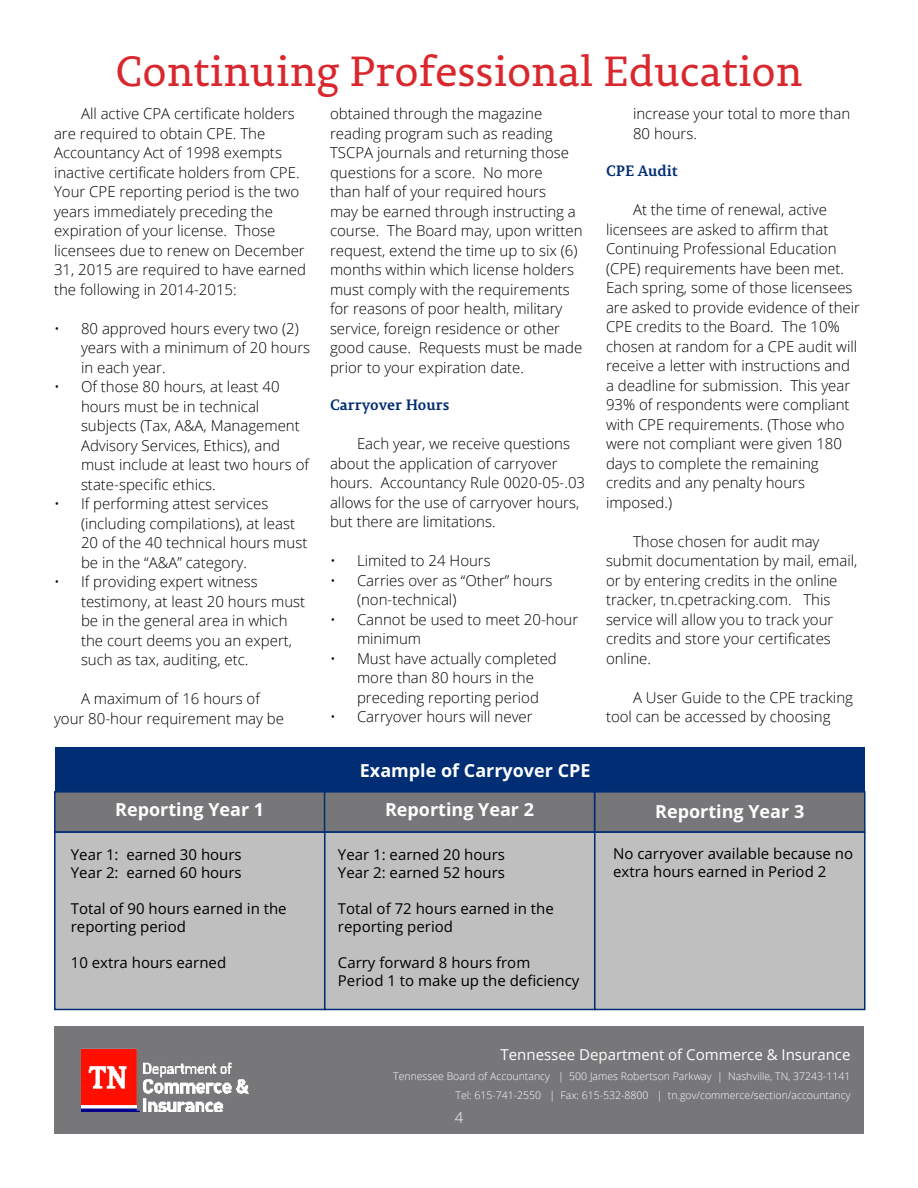
<style>
.page{position:relative;width:918px;height:1188px;background:#fff}
.page>*{position:absolute;margin:0;border:0;box-sizing:border-box;transform-origin:0 0}
.t1{font:42px "Permian Slab Serif Typeface";color:#d9272e}
.t2{font:700 18px "Open Sans";color:#fff}
.t3{font:300 15px/19.5px "Open Sans";color:#000}
.t4{font:15px/18px "Open Sans";color:#000}
.t5{font:15px "Open Sans";color:#fff}
.t6{font:700 15px "Permian Slab Serif Typeface";color:#002d73}
.t7{font:300 15px "Open Sans";color:#fff}
.t8{font:300 10.5px/19.5px "Open Sans";color:#fff;text-align:right}
</style>
<div class="page">
<div style="left:54px;top:1026px;width:810px;height:108px;background:#77777a"></div>
<img style="left:81px;top:1049px;width:167px;height:62px">
<div style="left:55px;top:747px;width:810px;height:46px;background:#002d73"></div>
<div style="left:55px;top:792px;width:270px;height:40px;background:#77777a"></div>
<div style="left:54px;top:791px;width:271px;height:42px;border:2px solid #002d73"></div>
<div style="left:324px;top:791px;width:271px;height:42px;background:#77777a;border:2px solid #002d73"></div>
<div style="left:595px;top:792px;width:270px;height:40px;background:#77777a"></div>
<div style="left:594px;top:791px;width:272px;height:42px;border:2px solid #002d73"></div>
<div style="left:55px;top:832px;width:270px;height:177px;background:#bfbfc0"></div>
<div style="left:54px;top:831px;width:271px;height:179px;border:2px solid #002d73"></div>
<div style="left:325px;top:832px;width:270px;height:177px;background:#bfbfc0"></div>
<div style="left:324px;top:831px;width:271px;height:179px;border:2px solid #002d73"></div>
<div style="left:595px;top:832px;width:270px;height:177px;background:#bfbfc0"></div>
<div style="left:594px;top:831px;width:272px;height:179px;border:2px solid #002d73"></div>
<h1 class="t1" style="left:115px;top:37px;width:689px">Continuing Professional Education</h1>
<p class="t3" style="left:54px;top:104px;width:254px;text-indent:27px">All active CPA certificate holders are required to obtain CPE. The Accountancy Act of 1998 exempts inactive certificate holders from CPE.<br>Your CPE reporting period is the two years immediately preceding the expiration of your license. Those licensees due to renew on December 31, 2015 are required to have earned the following in 2014-2015:</p>
<p class="t3" style="left:81px;top:318px;width:231px;text-indent:-27px">• 80 approved hours every two (2) years with a minimum of 20 hours in each year.</p>
<p class="t3" style="left:81px;top:377px;width:230px;text-indent:-27px">• Of those 80 hours, at least 40 hours must be in technical subjects (Tax, A&amp;A, Management<br>Advisory Services, Ethics), and must include at least two hours of state-specific ethics.</p>
<p class="t3" style="left:81px;top:494px;width:228px;text-indent:-27px">• If performing attest services (including compilations), at least<br>20 of the 40 technical hours must be in the “A&amp;A” category.</p>
<p class="t3" style="left:81px;top:572px;width:226px;text-indent:-27px">• If providing expert witness testimony, at least 20 hours must be in the general area in which the court deems you an expert, such as tax, auditing, etc.</p>
<p class="t3" style="left:54px;top:689px;width:232px;text-align:center">A maximum of 16 hours of<br>your 80-hour requirement may be</p>
<p class="t3" style="left:633px;top:104px;width:219px">increase your total to more than<br>80 hours.</p>
<p class="t6" style="left:606px;top:159px;width:73px">CPE Audit</p>
<p class="t3" style="left:606px;top:200px;width:256px;text-indent:27px">At the time of renewal, active licensees are asked to affirm that<br>Continuing Professional Education (CPE) requirements have been met.<br>Each spring, some of those licensees are asked to provide evidence of their<br>CPE credits to the Board. The 10% chosen at random for a CPE audit will receive a letter with instructions and a deadline for submission. This year<br>93% of respondents were compliant with CPE requirements. (Those who were not compliant were given 180 days to complete the remaining credits and any penalty hours imposed.)</p>
<p class="t3" style="left:606px;top:531px;width:253px;text-indent:27px">Those chosen for audit may submit documentation by mail, email, or by entering credits in the online tracker, tn.cpetracking.com. This service will allow you to track your credits and store your certificates online.</p>
<p class="t3" style="left:606px;top:687px;width:249px;text-indent:27px">A User Guide to the CPE tracking tool can be accessed by choosing</p>
<p class="t3" style="left:330px;top:104px;width:254px">obtained through the magazine reading program such as reading TSCPA journals and returning those questions for a score. No more<br>than half of your required hours<br>may be earned through instructing a course. The Board may, upon written request, extend the time up to six (6) months within which license holders must comply with the requirements for reasons of poor health, military service, foreign residence or other good cause. Requests must be made prior to your expiration date.</p>
<p class="t6" style="left:330px;top:393px;width:121px">Carryover Hours</p>
<p class="t3" style="left:330px;top:434px;width:257px;text-indent:27px">Each year, we receive questions about the application of carryover hours. Accountancy Rule 0020-05-.03 allows for the use of carryover hours, but there are limitations.</p>
<p class="t3" style="left:330px;top:551px;width:162px">• Limited to 24 Hours</p>
<p class="t3" style="left:357px;top:570px;width:197px;text-indent:-27px">• Carries over as “Other” hours (non-technical)</p>
<p class="t3" style="left:357px;top:609px;width:223px;text-indent:-27px">• Cannot be used to meet 20-hour minimum</p>
<p class="t3" style="left:357px;top:648px;width:201px;text-indent:-27px">• Must have actually completed more than 80 hours in the preceding reporting period</p>
<p class="t3" style="left:330px;top:707px;width:204px">• Carryover hours will never</p>
<p class="t2" style="left:360px;top:757px;width:232px">Example of Carryover CPE</p>
<p class="t2" style="left:115px;top:796px;width:151px">Reporting Year 1</p>
<p class="t2" style="left:385px;top:796px;width:151px">Reporting Year 2</p>
<p class="t2" style="left:655px;top:799px;width:151px">Reporting Year 3</p>
<p class="t4" style="left:71px;top:845px;width:172px">Year 1: earned 30 hours<br>Year 2: earned 60 hours</p>
<p class="t4" style="left:71px;top:899px;width:217px">Total of 90 hours earned in the reporting period</p>
<p class="t4" style="left:71px;top:953px;width:157px">10 extra hours earned</p>
<p class="t4" style="left:613px;top:845px;width:242px">No carryover available because no extra hours earned in Period 2</p>
<p class="t4" style="left:338px;top:845px;width:169px">Year 1: earned 20 hours<br>Year 2: earned 52 hours</p>
<p class="t4" style="left:338px;top:899px;width:217px">Total of 72 hours earned in the reporting period</p>
<p class="t4" style="left:338px;top:953px;width:243px">Carry forward 8 hours from<br>Period 1 to make up the deficiency</p>
<p class="t5" style="left:501px;top:1044px;width:351px">Tennessee Department of Commerce &amp; Insurance</p>
<p class="t8" style="left:393px;top:1066px;width:459px">Tennessee Board of Accountancy | 500 James Robertson Parkway | Nashville, TN, 37243-1141<br>Tel: 615-741-2550 | Fax: 615-532-8800 | tn.gov/commerce/section/accountancy</p>
<p class="t7" style="left:455px;top:1107px;width:10px">4</p>
</div>
